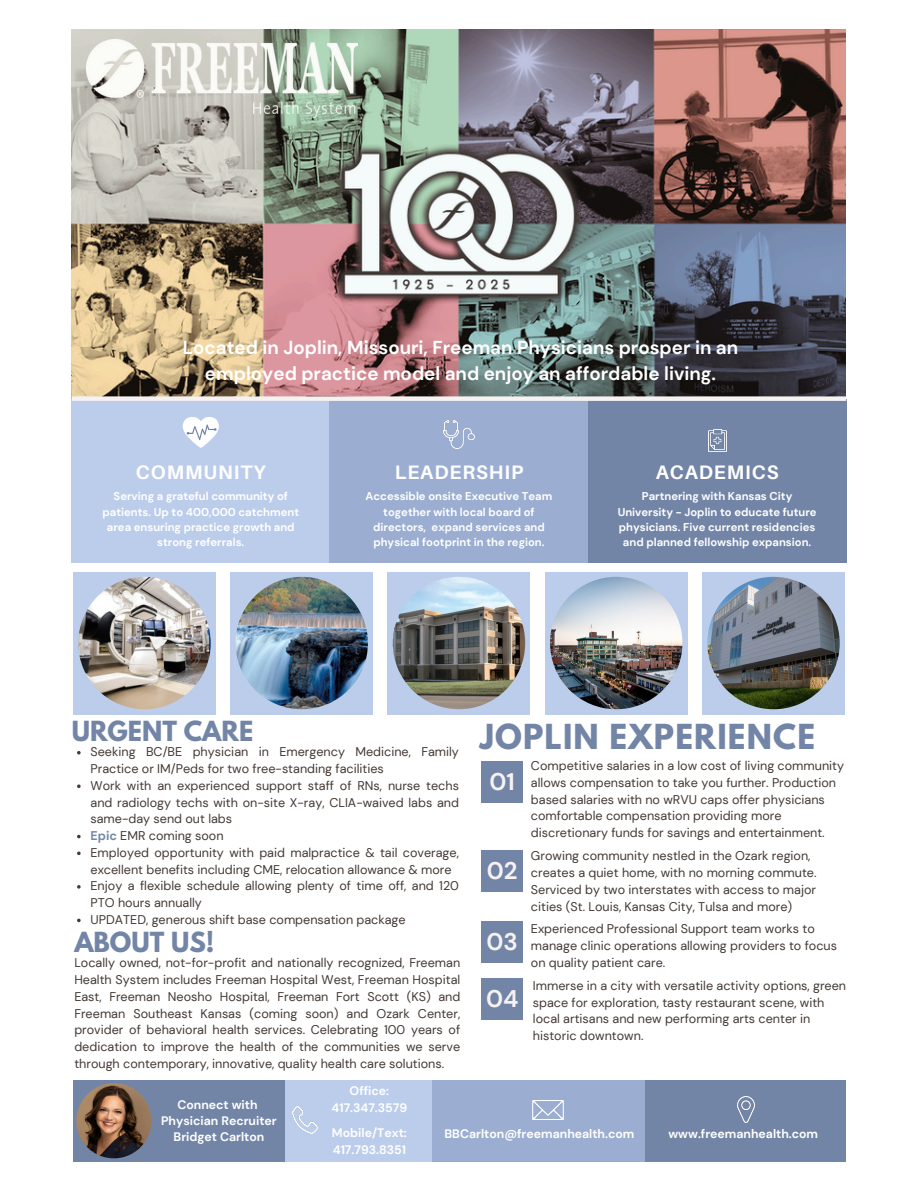
<style>
.page{position:relative;width:918px;height:1188px;background:#fff}
.page>*{position:absolute;margin:0;border:0;box-sizing:border-box;transform-origin:0 0}
.t1{font:700 30.6px "League Spartan";letter-spacing:.04em;color:#7385a7}
.t2{font:700 24.6px "League Spartan";color:#7385a7}
.t3{font:700 24px "DM Sans";color:#f6f2f1}
.t4{font:700 19.5px "Aileron";letter-spacing:.045em;color:#fff}
.t5{font:700 18.75px/25.8px "DM Sans";color:#fff;text-align:center}
.t6{font:12.6px/16.8px "DM Sans";color:#433833}
.t7{font:700 12.3px/16.8px "DM Sans";color:#fff;text-align:center}
.t8{font:700 11.25px/15px "DM Sans";color:#fff;text-align:center}
.s1{font-weight:700;color:#7385a7}
</style>
<div class="page">
<img style="left:72px;top:29px;width:774px;height:367px">
<div style="left:279px;top:1080px;width:156px;height:81px;background:#bccdeb"></div>
<div style="left:432px;top:1080px;width:213px;height:81px;background:#9baed1"></div>
<div style="left:645px;top:1080px;width:201px;height:81px;background:#7385a7"></div>
<img style="left:738px;top:1096px;width:17px;height:26px">
<img style="left:533px;top:1101px;width:30px;height:19px">
<div style="left:73px;top:572px;width:143px;height:142px;background:#bccdeb"></div>
<img style="left:78px;top:577px;width:133px;height:132px">
<div style="left:230px;top:572px;width:143px;height:142px;background:#bccdeb"></div>
<img style="left:236px;top:577px;width:132px;height:132px">
<div style="left:388px;top:572px;width:142px;height:142px;background:#bccdeb"></div>
<img style="left:393px;top:577px;width:132px;height:132px">
<div style="left:545px;top:572px;width:143px;height:142px;background:#bccdeb"></div>
<img style="left:550px;top:577px;width:132px;height:132px">
<div style="left:702px;top:572px;width:143px;height:142px;background:#bccdeb"></div>
<img style="left:707px;top:577px;width:133px;height:132px">
<div style="left:581px;top:399px;width:265px;height:164px;background:#7385a7"></div>
<div style="left:72px;top:399px;width:265px;height:164px;background:#bccdeb"></div>
<div style="left:330px;top:399px;width:258px;height:164px;background:#9baed1"></div>
<img style="left:444px;top:420px;width:30px;height:28px">
<img style="left:708px;top:430px;width:18px;height:21px">
<svg style="left:183px;top:417px;width:36px;height:30px"></svg>
<div style="left:482px;top:762px;width:41px;height:41px;background:#7385a7"></div>
<div style="left:482px;top:850px;width:41px;height:42px;background:#7385a7"></div>
<div style="left:482px;top:922px;width:41px;height:41px;background:#7385a7"></div>
<div style="left:482px;top:978px;width:41px;height:42px;background:#7385a7"></div>
<div style="left:146px;top:1080px;width:138px;height:81px;background:#7385a7"></div>
<img style="left:292px;top:1107px;width:25px;height:27px">
<div style="left:73px;top:1080px;width:81px;height:81px;background:#7385a7"></div>
<img style="left:76px;top:1083px;width:75px;height:75px">
<img style="left:86px;top:40px;width:271px;height:78px">
<svg style="left:77px;top:751px;width:4px;height:4px"></svg>
<svg style="left:77px;top:785px;width:4px;height:3px"></svg>
<svg style="left:77px;top:835px;width:4px;height:3px"></svg>
<svg style="left:77px;top:852px;width:4px;height:3px"></svg>
<svg style="left:77px;top:885px;width:4px;height:4px"></svg>
<svg style="left:77px;top:919px;width:4px;height:3px"></svg>
<div style="left:72px;top:396px;width:774px;height:5px;background:#f6f2f1"></div>
<p class="t5" style="left:183px;top:335px;width:557px">Located in Joplin, Missouri, Freeman Physicians prosper in an employed practice model and enjoy an affordable living.</p>
<h3 class="t4" style="left:136px;top:460px;width:131px">COMMUNITY</h3>
<p class="t8" style="left:103px;top:489px;width:198px">Serving a grateful community of patients. Up to 400,000 catchment area ensuring practice growth and strong referrals.</p>
<p class="t4" style="left:395px;top:460px;width:130px">LEADERSHIP</p>
<p class="t8" style="left:366px;top:489px;width:188px">Accessible onsite Executive Team together with local board of directors, expand services and</p>
<h3 class="t8" style="left:373px;top:534px;width:173px">physical footprint in the region.</h3>
<p class="t4" style="left:656px;top:460px;width:124px">ACADEMICS</p>
<p class="t8" style="left:618px;top:489px;width:200px">Partnering with Kansas City University - Joplin to educate future physicians. Five current residencies and planned fellowship expansion.</p>
<p class="t2" style="left:72px;top:719px;width:183px">URGENT CARE</p>
<p class="t6" style="left:91px;top:744px;width:370px">Seeking BC/BE physician in Emergency Medicine, Family<br>Practice or IM/Peds for two free-standing facilities</p>
<h6 class="t6" style="left:91px;top:777px;width:370px;text-align:justify">Work with an experienced support staff of RNs, nurse techs and radiology techs with on-site X-ray, CLIA-waived labs and same-day send out labs</h6>
<p class="t6" style="left:91px;top:827px;width:135px"><span class="s1">Epic</span> EMR coming soon</p>
<h6 class="t6" style="left:91px;top:844px;width:370px">Employed opportunity with paid malpractice &amp; tail coverage, excellent benefits including CME, relocation allowance &amp; more</h6>
<p class="t6" style="left:91px;top:878px;width:370px">Enjoy a flexible schedule allowing plenty of time off, and 120<br>PTO hours annually</p>
<h6 class="t6" style="left:91px;top:911px;width:317px">UPDATED, generous shift base compensation package</h6>
<p class="t1" style="left:480px;top:721px;width:337px">JOPLIN EXPERIENCE</p>
<p class="t3" style="left:490px;top:766px;width:27px">01</p>
<p class="t6" style="left:531px;top:757px;width:315px">Competitive salaries in a low cost of living community allows compensation to take you further. Production based salaries with no wRVU caps offer physicians comfortable compensation providing more discretionary funds for savings and entertainment.</p>
<p class="t6" style="left:531px;top:848px;width:287px">Growing community nestled in the Ozark region, creates a quiet home, with no morning commute.<br>Serviced by two interstates with access to major cities (St. Louis, Kansas City, Tulsa and more)</p>
<p class="t6" style="left:531px;top:920px;width:308px">Experienced Professional Support team works to manage clinic operations allowing providers to focus on quality patient care.</p>
<p class="t3" style="left:487px;top:855px;width:32px">02</p>
<p class="t2" style="left:74px;top:930px;width:142px">ABOUT US!</p>
<h2 class="t3" style="left:487px;top:926px;width:33px">03</h2>
<p class="t6" style="left:74px;top:954px;width:387px;text-align:justify">Locally owned, not-for-profit and nationally recognized, Freeman Health System includes Freeman Hospital West, Freeman Hospital East, Freeman Neosho Hospital, Freeman Fort Scott (KS) and Freeman Southeast Kansas (coming soon) and Ozark Center, provider of behavioral health services. Celebrating 100 years of dedication to improve the health of the communities we serve through contemporary, innovative, quality health care solutions.</p>
<p class="t7" style="left:332px;top:1082px;width:77px">Office:<br>417.347.3579</p>
<p class="t7" style="left:332px;top:1124px;width:76px;text-align:left">Mobile/Text:<br>417.793.8351</p>
<h2 class="t7" style="left:445px;top:1126px;width:191px">BBCarlton@freemanhealth.com</h2>
<p class="t7" style="left:668px;top:1126px;width:151px">www.freemanhealth.com</p>
<h6 class="t6" style="left:533px;top:977px;width:315px">Immerse in a city with versatile activity options, green space for exploration, tasty restaurant scene, with local artisans and new performing arts center in historic downtown.</h6>
<h1 class="t3" style="left:486px;top:983px;width:34px">04</h1>
<h6 class="t7" style="left:161px;top:1096px;width:117px;line-height:16.4px">Connect with<br>Physician Recruiter<br>Bridget Carlton</h6>
</div>
